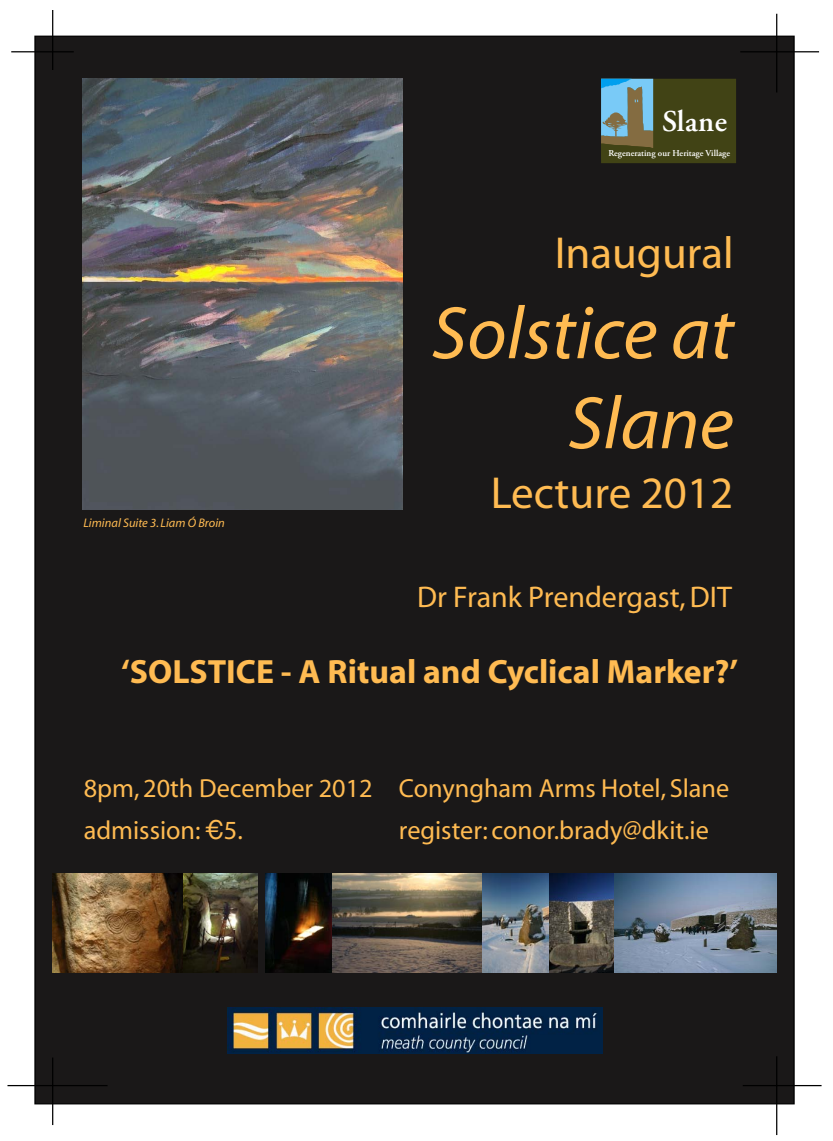
<style>
.page{position:relative;width:833px;height:1141px;background:#fff}
.page>*{position:absolute;margin:0;border:0;box-sizing:border-box;transform-origin:0 0}
.t1{font:italic 75px/90px "Myriad";color:#ffbb52;text-align:right}
.t2{font:45px "Myriad";color:#ffbb52}
.t3{font:700 33.75px "Myriad";color:#ffbb52}
.t4{font:600 30.12px "Adobe Garamond Pro";letter-spacing:.015em;color:#fff}
.t5{font:30px "Myriad";color:#ffbb52}
.t6{font:26.25px/41.2px "Myriad";color:#ffbb52}
.t7{font:italic 12.5px "Myriad";color:#ffbb52}
.t8{font:600 9px "Adobe Garamond Pro";color:#fff}
.s1{font-family:"Helvetica"}
</style>
<div class="page">
<div style="left:35px;top:36px;width:759px;height:1068px;background:#1a1818"></div>
<img style="left:82px;top:79px;width:321px;height:430px">
<img style="left:266px;top:873px;width:510px;height:100px">
<img style="left:53px;top:873px;width:130px;height:100px">
<img style="left:183px;top:873px;width:75px;height:100px">
<div style="left:601px;top:79px;width:135px;height:84px;background:#414315"></div>
<svg style="left:601px;top:79px;width:52px;height:69px"></svg>
<img style="left:228px;top:1008px;width:374px;height:46px">
<svg style="left:11px;top:10px;width:64px;height:61px"></svg>
<svg style="left:739px;top:13px;width:81px;height:81px"></svg>
<svg style="left:741px;top:1055px;width:81px;height:81px"></svg>
<svg style="left:7px;top:1056px;width:102px;height:70px"></svg>
<p class="t4" style="left:662px;top:104px;width:67px">Slane</p>
<p class="t8" style="left:608px;top:148px;width:123px">Regenerating our Heritage Village</p>
<p class="t7" style="left:83px;top:516px;width:143px">Liminal Suite 3. Liam Ó Broin</p>
<p class="t2" style="left:554px;top:231px;width:180px">Inaugural</p>
<p class="t1" style="left:431px;top:291px;width:303px">Solstice at<br>Slane</p>
<p class="t2" style="left:491px;top:471px;width:244px">Lecture 2012</p>
<p class="t5" style="left:417px;top:582px;width:316px">Dr Frank Prendergast, DIT</p>
<p class="t3" style="left:121px;top:655px;width:618px">‘SOLSTICE - A Ritual and Cyclical Marker?’</p>
<p class="t6" style="left:84px;top:769px;width:647px">8pm, 20th December 2012 Conyngham Arms Hotel, Slane admission: <span class="s1">€</span>5.</p>
<p class="t6" style="left:399px;top:810px;width:311px">register: conor.brady@dkit.ie</p>
</div>
